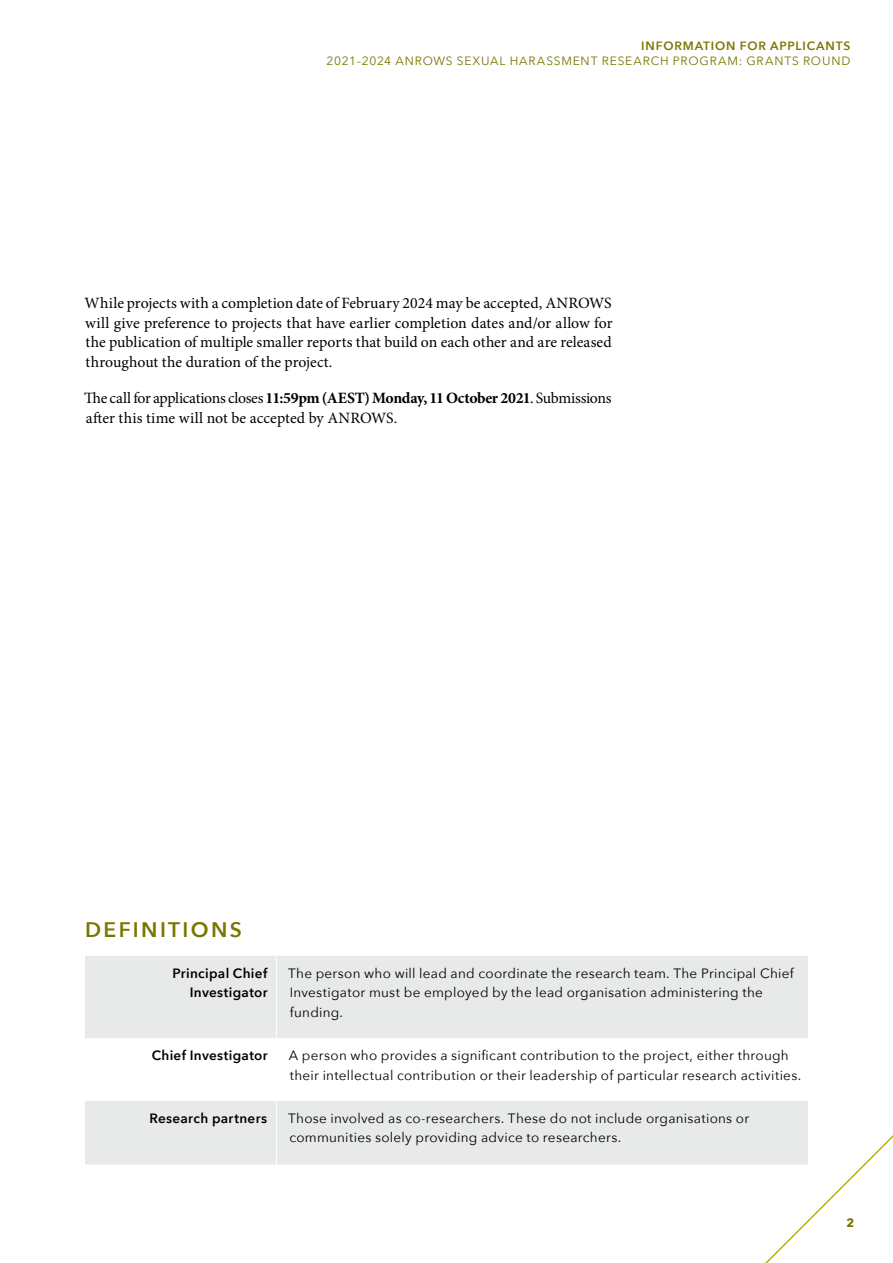
<style>
.page{position:relative;width:893px;height:1263px;background:#fff}
.page>*{position:absolute;margin:0;border:0;box-sizing:border-box;transform-origin:0 0}
.t1{font:600 21px "Avenir Next";letter-spacing:.11em;color:#797700}
.Body_text{font:15.75px/19.5px "Minion Pro";letter-spacing:-.005em;color:#000;text-align:justify}
.Table_Copy{font:13.5px/19.5px "Avenir Next";letter-spacing:.02em;color:#000}
.Table_sub_heading{font:600 13.5px/19.5px "Avenir Next";letter-spacing:.025em;color:#000;text-align:right}
.t2{font:12px "Avenir Next";letter-spacing:.07em;color:#797700}
.t3{font:600 12px "Avenir Next";letter-spacing:.07em;color:#797700}
.t4{font:700 12px "Avenir Next";color:#797700}
.s1{font-weight:700}
</style>
<div class="page">
<svg style="left:740px;top:1135px;width:153px;height:128px"></svg>
<svg style="left:85px;top:956px;width:723px;height:208px;fill:#e8eaea"></svg>
<hr style="left:276px;top:956px;width:1px;height:82px;background:#fff">
<hr style="left:276px;top:1038px;width:1px;height:63px;background:#fff">
<hr style="left:276px;top:1101px;width:1px;height:63px;background:#fff">
<p class="t3" style="left:641px;top:35px;width:211px">INFORMATION FOR APPLICANTS</p>
<p class="t2" style="left:327px;top:50px;width:525px">2021–2024 ANROWS SEXUAL HARASSMENT RESEARCH PROGRAM: GRANTS ROUND</p>
<p class="Body_text" style="left:84px;top:293px;width:530px">While projects with a completion date of February 2024 may be accepted, ANROWS will give preference to projects that have earlier completion dates and/or allow for the publication of multiple smaller reports that build on each other and are released throughout the duration of the project.</p>
<p class="Body_text" style="left:84px;top:388px;width:529px">The call for applications closes <span class="s1">11:59pm (AEST) Monday, 11 October 2021</span>. Submissions after this time will not be accepted by ANROWS.</p>
<h2 class="t1" style="left:85px;top:912px;width:158px">DEFINITIONS</h2>
<p class="Table_sub_heading" style="left:172px;top:963px;width:97px">Principal Chief<br>Investigator</p>
<p class="Table_Copy" style="left:288px;top:963px;width:507px">The person who will lead and coordinate the research team. The Principal Chief<br>Investigator must be employed by the lead organisation administering the funding.</p>
<p class="Table_sub_heading" style="left:152px;top:1045px;width:117px">Chief Investigator</p>
<p class="Table_Copy" style="left:289px;top:1045px;width:514px">A person who provides a significant contribution to the project, either through their intellectual contribution or their leadership of particular research activities.</p>
<p class="Table_sub_heading" style="left:149px;top:1108px;width:119px">Research partners</p>
<p class="Table_Copy" style="left:288px;top:1108px;width:463px">Those involved as co-researchers. These do not include organisations or communities solely providing advice to researchers.</p>
<p class="t4" style="left:847px;top:1212px;width:9px">2</p>
</div>
